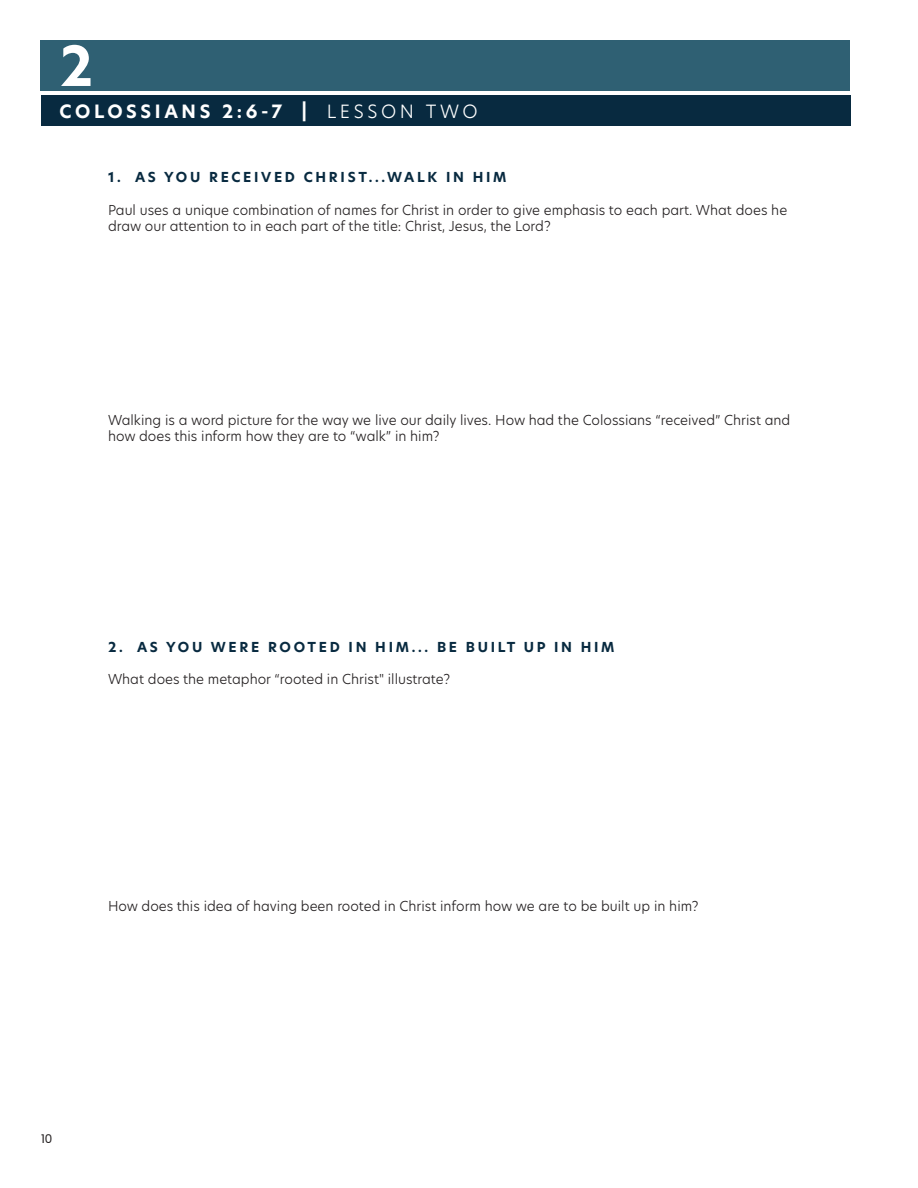
<style>
.page{position:relative;width:918px;height:1188px;background:#fff}
.page>*{position:absolute;margin:0;border:0;box-sizing:border-box;transform-origin:0 0}
.t1{font:700 54px "New Hero";color:#fff}
.t2{font:700 18px "New Hero";letter-spacing:.2em;color:#fff}
.t3{font:300 13.5px/16.2px "New Hero";color:#231f20}
.t4{font:700 13.5px "New Hero";letter-spacing:.2em;color:#082a40}
.t5{font:12px "Poppins";color:#231f20}
.s1{font-weight:300}
</style>
<div class="page">
<div style="left:41px;top:95px;width:809px;height:30px;background:#082a40"></div>
<div style="left:41px;top:40px;width:809px;height:51px;background:#2f6073"></div>
<p class="t1" style="left:60px;top:29px;width:35px">2</p>
<p class="t2" style="left:60px;top:99px;width:420px">COLOSSIANS 2:6-7 | <span class="s1">LESSON TWO</span></p>
<p class="t4" style="left:108px;top:168px;width:400px">1. AS YOU RECEIVED CHRIST...WALK IN HIM</p>
<p class="t3" style="left:108px;top:201px;width:681px">Paul uses a unique combination of names for Christ in order to give emphasis to each part. What does he draw our attention to in each part of the title: Christ, Jesus, the Lord?</p>
<p class="t3" style="left:108px;top:412px;width:684px">Walking is a word picture for the way we live our daily lives. How had the Colossians “received” Christ and how does this inform how they are to “walk” in him?</p>
<p class="t4" style="left:108px;top:638px;width:508px">2. AS YOU WERE ROOTED IN HIM... BE BUILT UP IN HIM</p>
<p class="t3" style="left:108px;top:671px;width:344px">What does the metaphor “rooted in Christ" illustrate?</p>
<p class="t3" style="left:108px;top:898px;width:592px">How does this idea of having been rooted in Christ inform how we are to be built up in him?</p>
<p class="t5" style="left:41px;top:1131px;width:13px">10</p>
</div>
